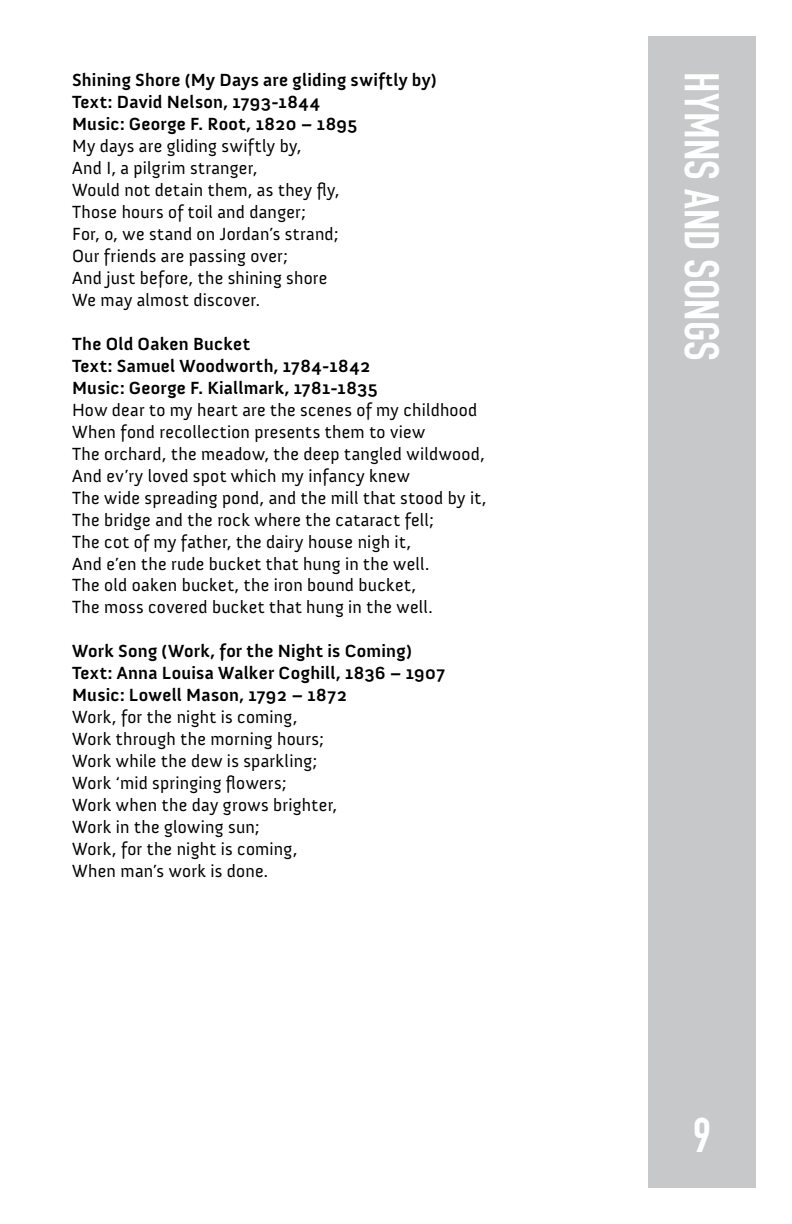
<style>
.page{position:relative;width:792px;height:1224px;background:#fff}
.page>*{position:absolute;margin:0;border:0;box-sizing:border-box;transform-origin:0 0}
.t1{font:700 48px "DIN Condensed";letter-spacing:.005em;color:#fff}
.t2{font:18px/22px "Anivers";letter-spacing:.015em;color:#000}
.t3{font:700 18px/22px "Anivers";letter-spacing:.015em;color:#000}
</style>
<div class="page">
<div style="left:648px;top:36px;width:108px;height:1152px;background:#c6c8ca"></div>
<p class="t3" style="left:72px;top:69px;width:366px">Shining Shore (My Days are gliding swiftly by)<br>Text: David Nelson, 1793-1844<br>Music: George F. Root, 1820 – 1895</p>
<p class="t2" style="left:72px;top:135px;width:269px">My days are gliding swiftly by,<br>And I, a pilgrim stranger,<br>Would not detain them, as they fly,<br>Those hours of toil and danger;<br>For, o, we stand on Jordan’s strand;<br>Our friends are passing over;<br>And just before, the shining shore<br>We may almost discover.</p>
<p class="t3" style="left:72px;top:333px;width:307px">The Old Oaken Bucket<br>Text: Samuel Woodworth, 1784-1842<br>Music: George F. Kiallmark, 1781-1835</p>
<p class="t2" style="left:72px;top:399px;width:416px">How dear to my heart are the scenes of my childhood When fond recollection presents them to view<br>The orchard, the meadow, the deep tangled wildwood, And ev’ry loved spot which my infancy knew<br>The wide spreading pond, and the mill that stood by it, The bridge and the rock where the cataract fell;<br>The cot of my father, the dairy house nigh it,<br>And e’en the rude bucket that hung in the well.<br>The old oaken bucket, the iron bound bucket,<br>The moss covered bucket that hung in the well.</p>
<p class="t3" style="left:72px;top:641px;width:375px">Work Song (Work, for the Night is Coming)<br>Text: Anna Louisa Walker Coghill, 1836 – 1907<br>Music: Lowell Mason, 1792 – 1872</p>
<p class="t2" style="left:72px;top:707px;width:267px">Work, for the night is coming,<br>Work through the morning hours;<br>Work while the dew is sparkling;<br>Work ‘mid springing flowers;<br>Work when the day grows brighter,<br>Work in the glowing sun;<br>Work, for the night is coming,<br>When man’s work is done.</p>
<h1 class="t1" style="left:734px;top:72px;width:290px;rotate:90deg">HYMNS AND SONGS</h1>
<h1 class="t1" style="left:693px;top:1103px;width:19px">9</h1>
</div>
